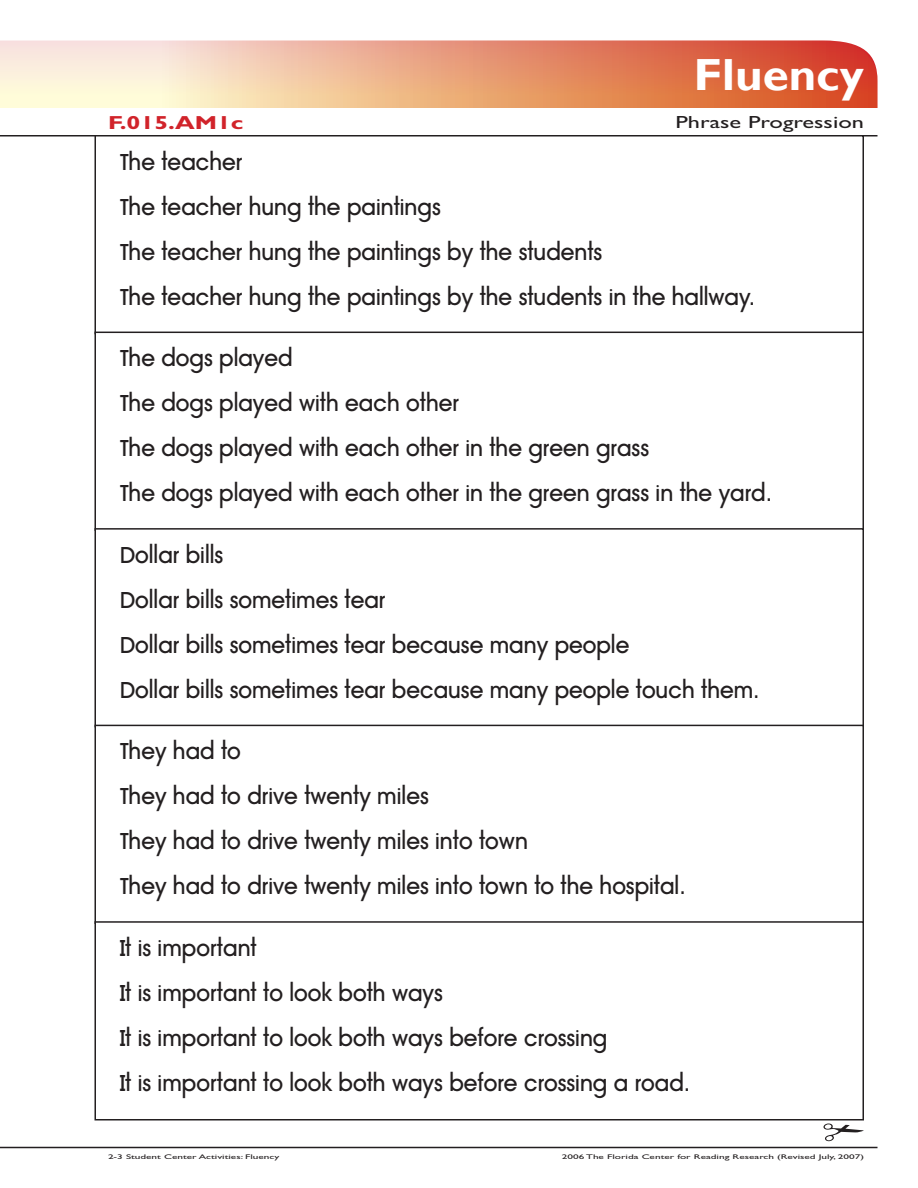
<style>
.page{position:relative;width:918px;height:1188px;background:#fff}
.page>*{position:absolute;margin:0;border:0;box-sizing:border-box;transform-origin:0 0}
.t1{font:700 45px "Gill Sans";color:#fff;scale:1.05 1}
.t2{font:22.5px "Avant Garde Medium Modified";color:#231f20}
.t3{font:700 18.9px "Gill Sans MT Modified";color:#d1232a;scale:1.33 1}
.t4{font:17.55px "Gill Sans MT Modified";color:#231f20;scale:1.39 1}
.t5{font:6.75px "Gill Sans MT Modified";color:#231f20;scale:1.67 1}
</style>
<div class="page">
<svg style="left:0;top:40px;width:878px;height:68px;background:#eaa686"></svg>
<hr style="left:0;top:1147px;width:878px;height:1px;background:#231f20">
<hr style="left:0;top:135px;width:878px;height:1px;background:#231f20">
<svg style="left:824px;top:1124px;width:40px;height:17px"></svg>
<div style="left:94px;top:135px;width:770px;height:199px;border:2px solid #231f20"></div>
<div style="left:94px;top:332px;width:770px;height:199px;border:2px solid #231f20"></div>
<div style="left:94px;top:528px;width:770px;height:199px;border:2px solid #231f20"></div>
<div style="left:94px;top:725px;width:770px;height:199px;border:2px solid #231f20"></div>
<div style="left:94px;top:921px;width:770px;height:199px;border:2px solid #231f20"></div>
<h1 class="t1" style="left:694px;top:48px;width:164px">Fluency</h1>
<p class="t3" style="left:108px;top:111px;width:103px">F.015.AM1c</p>
<p class="t4" style="left:676px;top:112px;width:137px">Phrase Progression</p>
<p class="t2" style="left:120px;top:148px;width:124px">The teacher</p>
<p class="t2" style="left:120px;top:193px;width:322px">The teacher hung the paintings</p>
<p class="t2" style="left:120px;top:238px;width:484px">The teacher hung the paintings by the students</p>
<p class="t2" style="left:120px;top:283px;width:637px">The teacher hung the paintings by the students in the hallway.</p>
<p class="t2" style="left:120px;top:344px;width:174px">The dogs played</p>
<p class="t2" style="left:120px;top:389px;width:340px">The dogs played with each other</p>
<p class="t2" style="left:120px;top:434px;width:531px">The dogs played with each other in the green grass</p>
<p class="t2" style="left:120px;top:479px;width:654px">The dogs played with each other in the green grass in the yard.</p>
<p class="t2" style="left:120px;top:541px;width:105px">Dollar bills</p>
<p class="t2" style="left:120px;top:586px;width:267px">Dollar bills sometimes tear</p>
<p class="t2" style="left:120px;top:631px;width:511px">Dollar bills sometimes tear because many people</p>
<p class="t2" style="left:120px;top:676px;width:641px">Dollar bills sometimes tear because many people touch them.</p>
<p class="t2" style="left:120px;top:737px;width:122px">They had to</p>
<p class="t2" style="left:120px;top:782px;width:310px">They had to drive twenty miles</p>
<p class="t2" style="left:120px;top:827px;width:409px">They had to drive twenty miles into town</p>
<p class="t2" style="left:120px;top:872px;width:567px">They had to drive twenty miles into town to the hospital.</p>
<p class="t2" style="left:120px;top:934px;width:138px">It is important</p>
<p class="t2" style="left:120px;top:979px;width:324px">It is important to look both ways</p>
<p class="t2" style="left:120px;top:1024px;width:489px">It is important to look both ways before crossing</p>
<p class="t2" style="left:120px;top:1069px;width:572px">It is important to look both ways before crossing a road.</p>
<p class="t5" style="left:108px;top:1153px;width:104px">2-3 Student Center Activities: Fluency</p>
<p class="t5" style="left:562px;top:1153px;width:182px">2006 The Florida Center for Reading Research (Revised July, 2007)</p>
</div>
